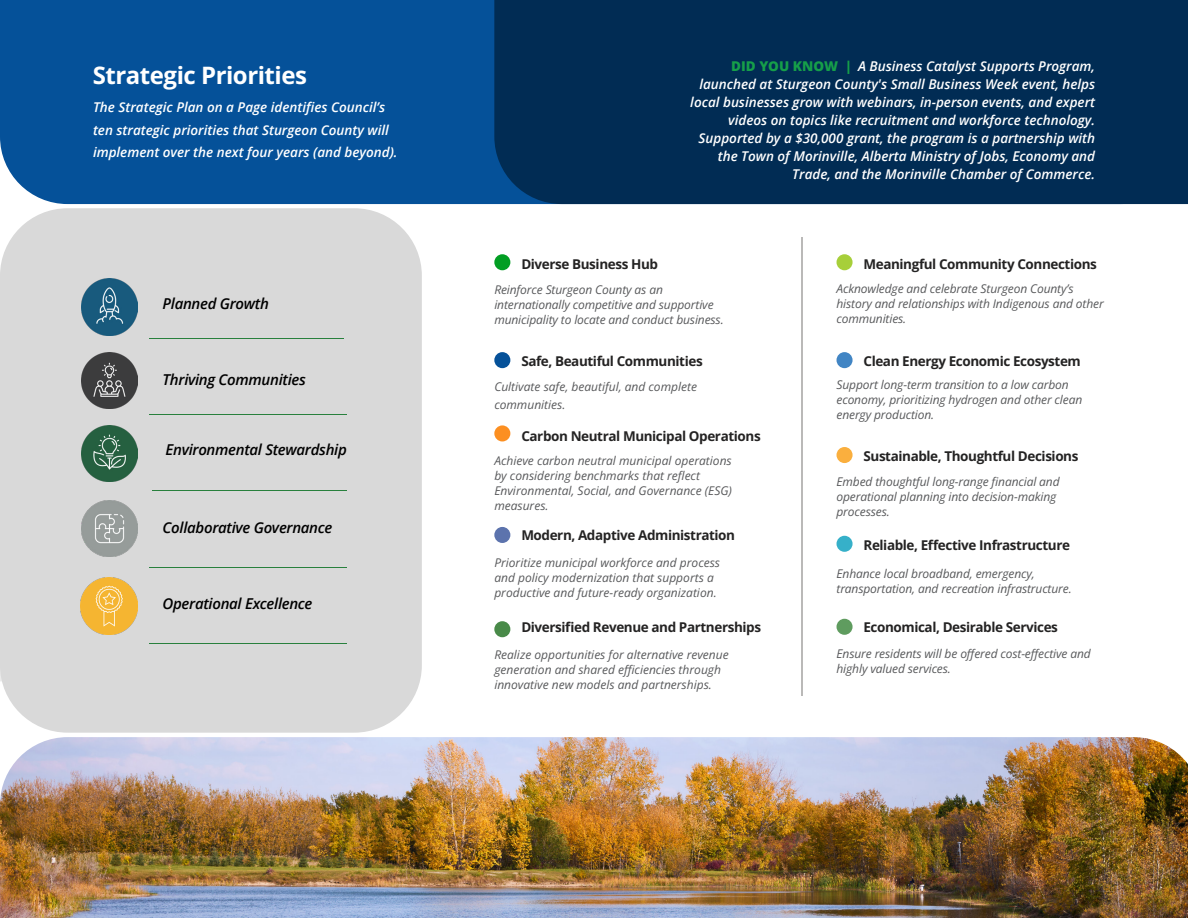
<style>
.page{position:relative;width:1188px;height:918px;background:#fff}
.page>*{position:absolute;margin:0;border:0;box-sizing:border-box;transform-origin:0 0}
.t1{font:700 24px "Open Sans";letter-spacing:-.02em;color:#fff}
.t2{font:italic 600 15px "Open Sans";letter-spacing:-.02em;color:#000}
.t3{font:italic 600 13.5px/18px "Open Sans";color:#fff}
.t4{font:700 13.5px "Open Sans";letter-spacing:-.03em;color:#242323}
.t5{font:italic 12px/15px "Open Sans";letter-spacing:-.01em;color:#57585a}
.s1{font-weight:800;font-style:normal;color:#169f49}
</style>
<div class="page">
<div style="left:0;top:0;width:494px;height:204px;background:#055199"></div>
<div style="left:0;top:208px;width:422px;height:525px;background:#d9d9d9;border-radius:68px"></div>
<hr style="left:149px;top:338px;width:195px;height:1px;background:#28803d">
<hr style="left:149px;top:414px;width:198px;height:1px;background:#28803d">
<hr style="left:152px;top:491px;width:195px;height:1px;background:#28803d">
<hr style="left:149px;top:567px;width:178px;height:1px;background:#28803d">
<hr style="left:152px;top:567px;width:195px;height:1px;background:#28803d">
<hr style="left:149px;top:643px;width:198px;height:1px;background:#28803d">
<div style="left:494px;top:254px;width:16px;height:16px;background:#029e23;border-radius:50%"></div>
<div style="left:494px;top:352px;width:16px;height:16px;background:#055199;border-radius:50%"></div>
<div style="left:494px;top:425px;width:16px;height:16px;background:#fc8f21;border-radius:50%"></div>
<div style="left:494px;top:527px;width:16px;height:16px;background:#5c73ad;border-radius:50%"></div>
<div style="left:494px;top:621px;width:16px;height:16px;background:#498a49;border-radius:50%"></div>
<hr style="left:801px;top:237px;width:1px;height:459px;background:#bab9b8">
<div style="left:837px;top:254px;width:16px;height:16px;background:#a7cf3a;border-radius:50%"></div>
<div style="left:837px;top:352px;width:16px;height:16px;background:#4185c4;border-radius:50%"></div>
<div style="left:837px;top:447px;width:16px;height:16px;background:#faaf3e;border-radius:50%"></div>
<div style="left:837px;top:536px;width:16px;height:16px;background:#36b0c9;border-radius:50%"></div>
<div style="left:837px;top:619px;width:16px;height:16px;background:#5f9c5f;border-radius:50%"></div>
<div style="left:494px;top:0;width:694px;height:204px;background:#012c54"></div>
<img style="left:0;top:737px;width:1188px;height:181px">
<img style="left:81px;top:578px;width:57px;height:57px">
<img style="left:81px;top:279px;width:56px;height:56px">
<img style="left:81px;top:352px;width:57px;height:57px">
<img style="left:81px;top:425px;width:57px;height:57px">
<img style="left:81px;top:500px;width:56px;height:57px">
<p class="t1" style="left:93px;top:59px;width:216px">Strategic Priorities</p>
<p class="t3" style="left:690px;top:57px;width:406px;text-align:right"><span class="s1">DID YOU KNOW |</span> A Business Catalyst Supports Program, launched at Sturgeon County's Small Business Week event, helps local businesses grow with webinars, in-person events, and expert videos on topics like recruitment and workforce technology.<br>Supported by a $30,000 grant, the program is a partnership with the Town of Morinville, Alberta Ministry of Jobs, Economy and Trade, and the Morinville Chamber of Commerce.</p>
<p class="t3" style="left:93px;top:96px;width:306px;line-height:22.5px">The Strategic Plan on a Page identifies Council’s ten strategic priorities that Sturgeon County will implement over the next four years (and beyond).</p>
<p class="t2" style="left:163px;top:293px;width:108px">Planned Growth</p>
<p class="t2" style="left:163px;top:369px;width:145px">Thriving Communities</p>
<p class="t2" style="left:166px;top:439px;width:183px">Environmental Stewardship</p>
<p class="t2" style="left:163px;top:517px;width:171px">Collaborative Governance</p>
<p class="t2" style="left:163px;top:594px;width:151px">Operational Excellence</p>
<p class="t4" style="left:521px;top:255px;width:138px">Diverse Business Hub</p>
<p class="t5" style="left:494px;top:281px;width:231px">Reinforce Sturgeon County as an internationally competitive and supportive municipality to locate and conduct business.</p>
<p class="t4" style="left:521px;top:352px;width:183px">Safe, Beautiful Communities</p>
<p class="t5" style="left:494px;top:377px;width:204px;line-height:18px">Cultivate safe, beautiful, and complete communities.</p>
<p class="t4" style="left:521px;top:427px;width:241px">Carbon Neutral Municipal Operations</p>
<p class="t5" style="left:494px;top:453px;width:239px">Achieve carbon neutral municipal operations by considering benchmarks that reflect Environmental, Social, and Governance (ESG) measures.</p>
<p class="t4" style="left:521px;top:525px;width:215px">Modern, Adaptive Administration</p>
<p class="t5" style="left:494px;top:555px;width:227px">Prioritize municipal workforce and process and policy modernization that supports a productive and future-ready organization.</p>
<p class="t4" style="left:521px;top:618px;width:241px">Diversified Revenue and Partnerships</p>
<p class="t5" style="left:494px;top:646px;width:236px">Realize opportunities for alternative revenue generation and shared efficiencies through innovative new models and partnerships.</p>
<p class="t4" style="left:864px;top:255px;width:235px">Meaningful Community Connections</p>
<p class="t5" style="left:837px;top:281px;width:269px">Acknowledge and celebrate Sturgeon County’s history and relationships with Indigenous and other communities.</p>
<p class="t4" style="left:864px;top:352px;width:219px">Clean Energy Economic Ecosystem</p>
<p class="t5" style="left:837px;top:377px;width:247px">Support long-term transition to a low carbon economy, prioritizing hydrogen and other clean energy production.</p>
<p class="t4" style="left:864px;top:447px;width:216px">Sustainable, Thoughtful Decisions</p>
<p class="t5" style="left:837px;top:474px;width:225px">Embed thoughtful long-range financial and operational planning into decision-making processes.</p>
<p class="t4" style="left:864px;top:536px;width:208px">Reliable, Effective Infrastructure</p>
<p class="t5" style="left:837px;top:565px;width:237px">Enhance local broadband, emergency, transportation, and recreation infrastructure.</p>
<p class="t4" style="left:864px;top:618px;width:196px">Economical, Desirable Services</p>
<p class="t5" style="left:837px;top:646px;width:256px">Ensure residents will be offered cost-effective and highly valued services.</p>
</div>
